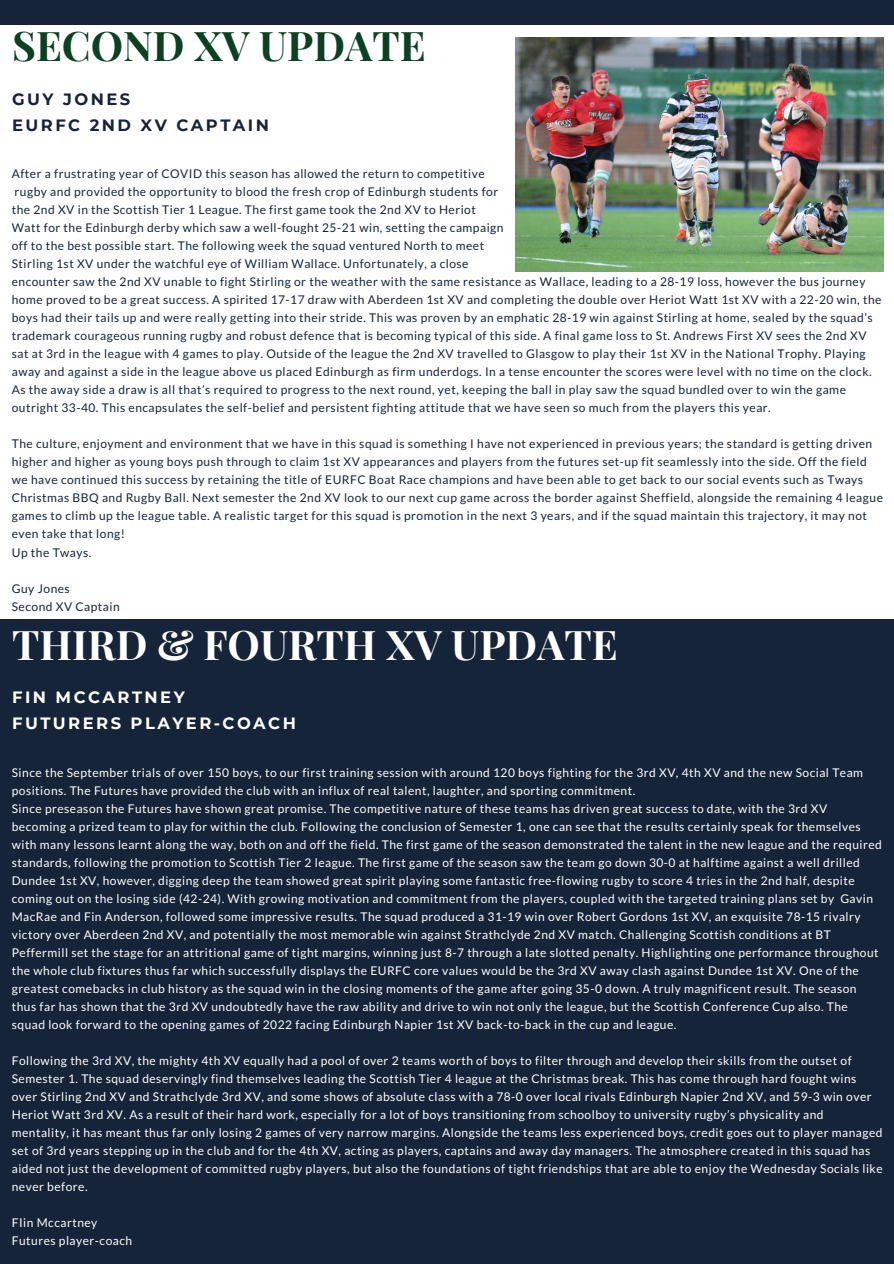
<style>
.page{position:relative;width:894px;height:1264px;background:#fff}
.page>*{position:absolute;margin:0;border:0;box-sizing:border-box;transform-origin:0 0}
.t1{font:700 40.95px "Playfair Display";color:#fff}
.t2{font:700 40.95px "Playfair Display";color:#0b4022}
.t3{font:700 16.35px "Montserrat";letter-spacing:.15em;color:#fff}
.t4{font:700 16.35px "Montserrat";letter-spacing:.15em;color:#152439}
.t5{font:12px/18px "Lato";letter-spacing:.04em;color:#fff}
.t6{font:12px/18px "Lato";letter-spacing:.04em;color:#152439}
</style>
<div class="page">
<div style="left:0;top:0;width:893px;height:25px;background:#152439"></div>
<div style="left:0;top:619px;width:893px;height:644px;background:#152439"></div>
<img style="left:515px;top:38px;width:368px;height:233px">
<p class="t2" style="left:12px;top:17px;width:415px">SECOND XV UPDATE</p>
<p class="t4" style="left:12px;top:89px;width:120px">GUY JONES</p>
<p class="t4" style="left:12px;top:115px;width:258px">EURFC 2ND XV CAPTAIN</p>
<p class="t6" style="left:12px;top:164px;width:474px">After a frustrating year of COVID this season has allowed the return to competitive</p>
<p class="t6" style="left:15px;top:182px;width:485px">rugby and provided the opportunity to blood the fresh crop of Edinburgh students for</p>
<p class="t6" style="left:12px;top:200px;width:465px">the 2nd XV in the Scottish Tier 1 League. The first game took the 2nd XV to Heriot</p>
<p class="t6" style="left:12px;top:218px;width:493px">Watt for the Edinburgh derby which saw a well-fought 25-21 win, setting the campaign</p>
<p class="t6" style="left:12px;top:236px;width:474px">off to the best possible start. The following week the squad ventured North to meet</p>
<p class="t6" style="left:12px;top:254px;width:458px">Stirling 1st XV under the watchful eye of William Wallace. Unfortunately, a close</p>
<p class="t6" style="left:12px;top:272px;width:870px">encounter saw the 2nd XV unable to fight Stirling or the weather with the same resistance as Wallace, leading to a 28-19 loss, however the bus journey home proved to be a great success. A spirited 17-17 draw with Aberdeen 1st XV and completing the double over Heriot Watt 1st XV with a 22-20 win, the boys had their tails up and were really getting into their stride. This was proven by an emphatic 28-19 win against Stirling at home, sealed by the squad’s trademark courageous running rugby and robust defence that is becoming typical of this side. A final game loss to St. Andrews First XV sees the 2nd XV sat at 3rd in the league with 4 games to play. Outside of the league the 2nd XV travelled to Glasgow to play their 1st XV in the National Trophy. Playing away and against a side in the league above us placed Edinburgh as firm underdogs. In a tense encounter the scores were level with no time on the clock.<br>As the away side a draw is all that’s required to progress to the next round, yet, keeping the ball in play saw the squad bundled over to win the game outright 33-40. This encapsulates the self-belief and persistent fighting attitude that we have seen so much from the players this year.</p>
<p class="t6" style="left:12px;top:434px;width:872px">The culture, enjoyment and environment that we have in this squad is something I have not experienced in previous years; the standard is getting driven higher and higher as young boys push through to claim 1st XV appearances and players from the futures set-up fit seamlessly into the side. Off the field we have continued this success by retaining the title of EURFC Boat Race champions and have been able to get back to our social events such as Tways Christmas BBQ and Rugby Ball. Next semester the 2nd XV look to our next cup game across the border against Sheffield, alongside the remaining 4 league games to climb up the league table. A realistic target for this squad is promotion in the next 3 years, and if the squad maintain this trajectory, it may not even take that long!</p>
<p class="t6" style="left:12px;top:543px;width:81px">Up the Tways.</p>
<p class="t6" style="left:12px;top:579px;width:59px">Guy Jones</p>
<p class="t6" style="left:12px;top:597px;width:109px">Second XV Captain</p>
<p class="t1" style="left:12px;top:615px;width:607px">THIRD &amp; FOURTH XV UPDATE</p>
<p class="t3" style="left:12px;top:687px;width:174px">FIN MCCARTNEY</p>
<p class="t3" style="left:12px;top:713px;width:285px">FUTURERS PLAYER-COACH</p>
<p class="t5" style="left:12px;top:763px;width:852px">Since the September trials of over 150 boys, to our first training session with around 120 boys fighting for the 3rd XV, 4th XV and the new Social Team positions. The Futures have provided the club with an influx of real talent, laughter, and sporting commitment.</p>
<p class="t5" style="left:12px;top:799px;width:871px">Since preseason the Futures have shown great promise. The competitive nature of these teams has driven great success to date, with the 3rd XV becoming a prized team to play for within the club. Following the conclusion of Semester 1, one can see that the results certainly speak for themselves with many lessons learnt along the way, both on and off the field. The first game of the season demonstrated the talent in the new league and the required standards, following the promotion to Scottish Tier 2 league. The first game of the season saw the team go down 30-0 at halftime against a well drilled Dundee 1st XV, however, digging deep the team showed great spirit playing some fantastic free-flowing rugby to score 4 tries in the 2nd half, despite coming out on the losing side (42-24). With growing motivation and commitment from the players, coupled with the targeted training plans set by Gavin MacRae and Fin Anderson, followed some impressive results. The squad produced a 31-19 win over Robert Gordons 1st XV, an exquisite 78-15 rivalry victory over Aberdeen 2nd XV, and potentially the most memorable win against Strathclyde 2nd XV match. Challenging Scottish conditions at BT Peffermill set the stage for an attritional game of tight margins, winning just 8-7 through a late slotted penalty. Highlighting one performance throughout the whole club fixtures thus far which successfully displays the EURFC core values would be the 3rd XV away clash against Dundee 1st XV. One of the greatest comebacks in club history as the squad win in the closing moments of the game after going 35-0 down. A truly magnificent result. The season thus far has shown that the 3rd XV undoubtedly have the raw ability and drive to win not only the league, but the Scottish Conference Cup also. The squad look forward to the opening games of 2022 facing Edinburgh Napier 1st XV back-to-back in the cup and league.</p>
<p class="t5" style="left:12px;top:1051px;width:872px">Following the 3rd XV, the mighty 4th XV equally had a pool of over 2 teams worth of boys to filter through and develop their skills from the outset of Semester 1. The squad deservingly find themselves leading the Scottish Tier 4 league at the Christmas break. This has come through hard fought wins over Stirling 2nd XV and Strathclyde 3rd XV, and some shows of absolute class with a 78-0 over local rivals Edinburgh Napier 2nd XV, and 59-3 win over Heriot Watt 3rd XV. As a result of their hard work, especially for a lot of boys transitioning from schoolboy to university rugby’s physicality and mentality, it has meant thus far only losing 2 games of very narrow margins. Alongside the teams less experienced boys, credit goes out to player managed set of 3rd years stepping up in the club and for the 4th XV, acting as players, captains and away day managers. The atmosphere created in this squad has aided not just the development of committed rugby players, but also the foundations of tight friendships that are able to enjoy the Wednesday Socials like never before.</p>
<p class="t5" style="left:12px;top:1213px;width:87px">FIin Mccartney</p>
<p class="t5" style="left:12px;top:1231px;width:122px">Futures player-coach</p>
</div>
